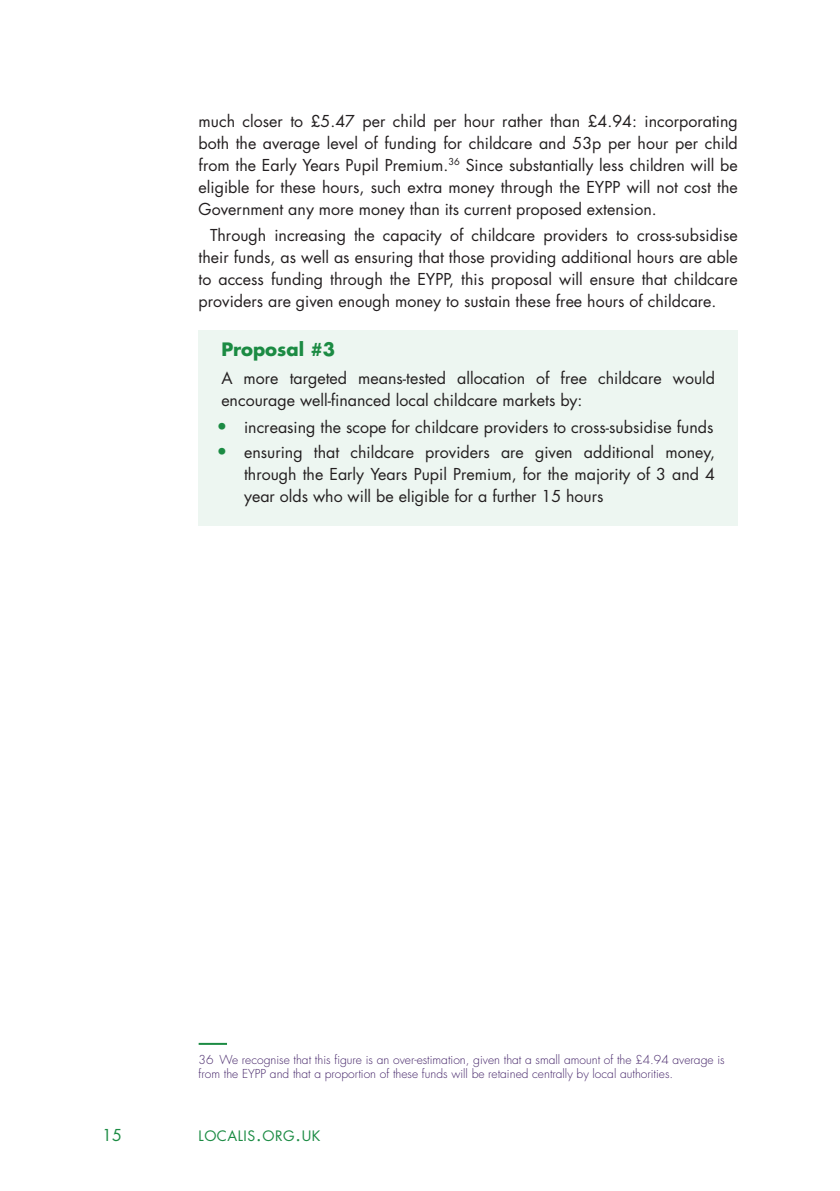
<style>
.page{position:relative;width:840px;height:1191px;background:#fff}
.page>*{position:absolute;margin:0;border:0;box-sizing:border-box;transform-origin:0 0}
.t1{font:700 18px "Futura Std";color:#1b8b43}
.t2{font:16px/22px "Futura Std";color:#231f20;text-align:justify}
.t3{font:16px "Futura Std";color:#1b8b43}
.t4{font:14px "Futura Std";letter-spacing:.035em;color:#1b8b43}
.t5{font:300 12px/14px "Futura Std";color:#452569}
.s1{font-weight:700;font-size:18px;color:#1b8b43}
.s2{font-size:20px}
</style>
<div class="page">
<div style="left:198px;top:331px;width:539px;height:195px;background:#edf6f1"></div>
<hr style="left:198px;top:1042px;width:29px;height:2px;background:#1b8b43">
<p class="t2" style="left:198px;top:110px;width:540px">much closer to £5.47 per child per hour rather than £4.94: incorporating both the average level of funding for childcare and 53p per hour per child from the Early Years Pupil Premium.<sup>36</sup> Since substantially less children will be eligible for these hours, such extra money through the EYPP will not cost the Government any more money than its current proposed extension.</p>
<p class="t2" style="left:198px;top:224px;width:540px;text-indent:11px">Through increasing the capacity of childcare providers to cross-subsidise their funds, as well as ensuring that those providing additional hours are able to access funding through the EYPP, this proposal will ensure that childcare providers are given enough money to sustain these free hours of childcare.</p>
<p class="t1" style="left:221px;top:337px;width:115px">Proposal #3</p>
<p class="t2" style="left:221px;top:367px;width:495px">A more targeted means-tested allocation of free childcare would encourage well-financed local childcare markets by:</p>
<p class="t2" style="left:215px;top:416px;width:499px"><span class="s1">•</span> increasing the scope for childcare providers to cross-subsidise funds</p>
<p class="t2" style="left:244px;top:441px;width:472px;text-indent:-28px"><span class="s1">•</span> ensuring that childcare providers are given additional money, through the Early Years Pupil Premium, for the majority of 3 and 4 year olds who will be eligible for a further 15 hours</p>
<p class="t5" style="left:198px;top:1052px;width:527px">36 We recognise that this figure is an over-estimation, given that a small amount of the £4.94 average is from the EYPP and that a proportion of these funds will be retained centrally by local authorities.</p>
<p class="t3" style="left:102px;top:1124px;width:21px">15</p>
<p class="t4" style="left:198px;top:1126px;width:123px">LOCALIS<span class="s2">.</span>ORG<span class="s2">.</span>UK</p>
</div>
